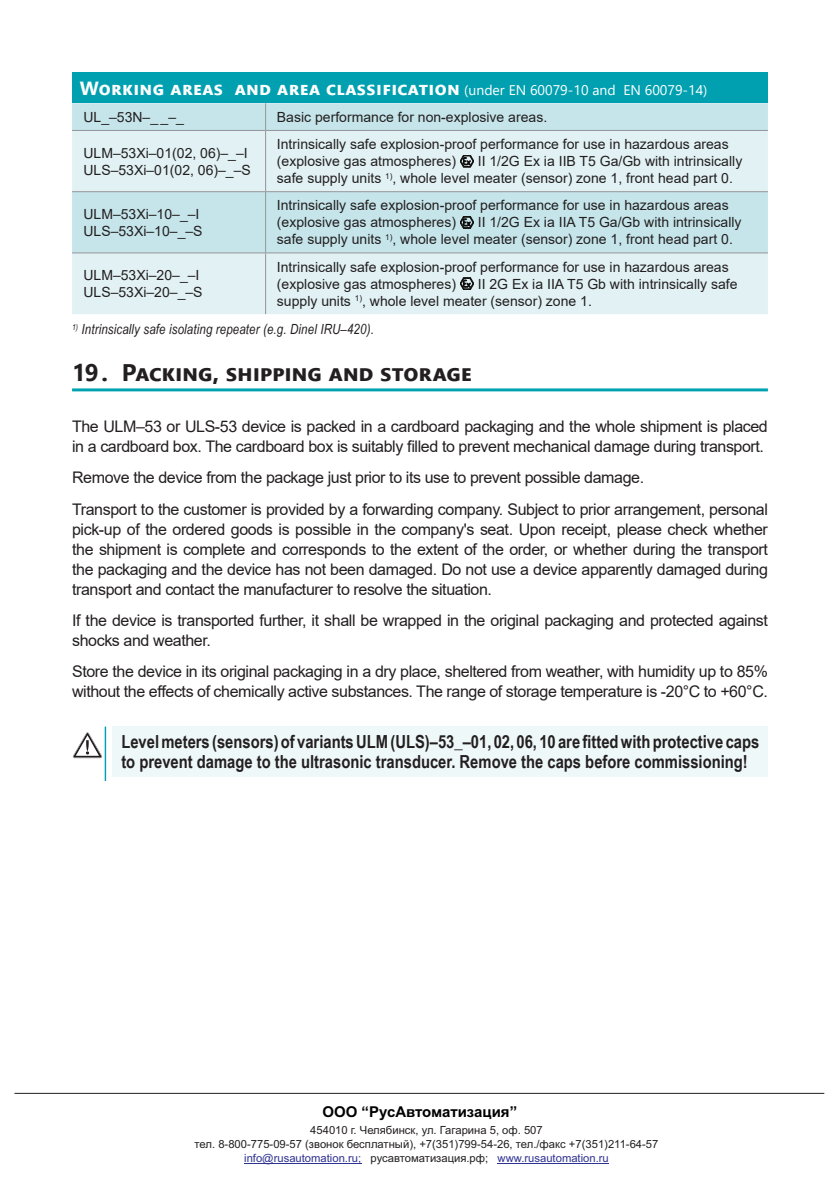
<style>
.page{position:relative;width:840px;height:1191px;background:#fff}
.page>*{position:absolute;margin:0;border:0;box-sizing:border-box;transform-origin:0 0}
.t1{font:700 24px "Segoe UI";letter-spacing:.015em;color:#231f20}
.t2{font:700 19px "Segoe UI";letter-spacing:.065em;color:#fff}
.t3{font:700 18px/20px "Arial Narrow";color:#231f20}
.t4{font:16px/20px "Arial";letter-spacing:-.025em;color:#231f20}
.t5{font:700 15px "Arial";color:#000}
.t6{font:14px/17px "Arial";color:#231f20}
.t7{font:italic 14px "Arial Narrow";letter-spacing:.01em;color:#231f20}
.t8{font:11.2px/13.8px "Arial";color:#231f20;text-align:center}
.s1{font-weight:400;font-size:14px}
.s2{color:#2e3291}
</style>
<div class="page">
<hr style="left:72px;top:388px;width:695px;height:3px;background:#00a2b2">
<div style="left:113px;top:726px;width:654px;height:50px;background:#eff8f9"></div>
<svg style="left:73px;top:732px;width:29px;height:26px"></svg>
<hr style="left:105px;top:726px;width:1px;height:55px;background:#00a0b0">
<div style="left:72px;top:72px;width:695px;height:31px;background:#00a0b0"></div>
<div style="left:72px;top:103px;width:695px;height:27px;background:#c5e5ea"></div>
<svg style="left:72px;top:131px;width:695px;height:183px;background:#d7ecf0"></svg>
<svg style="left:265px;top:103px;width:1px;height:27px"></svg>
<hr style="left:72px;top:130px;width:193px;height:1px;background:#939598">
<hr style="left:265px;top:130px;width:502px;height:1px;background:#939598">
<hr style="left:265px;top:131px;width:1px;height:60px;background:#939598">
<hr style="left:72px;top:191px;width:193px;height:1px;background:#939598">
<hr style="left:265px;top:191px;width:502px;height:1px;background:#939598">
<hr style="left:265px;top:192px;width:1px;height:60px;background:#939598">
<hr style="left:72px;top:252px;width:193px;height:1px;background:#939598">
<hr style="left:265px;top:252px;width:502px;height:1px;background:#939598">
<hr style="left:265px;top:253px;width:1px;height:61px;background:#939598">
<svg style="left:460px;top:155px;width:13px;height:12px"></svg>
<svg style="left:460px;top:216px;width:13px;height:12px"></svg>
<svg style="left:460px;top:278px;width:13px;height:12px"></svg>
<hr style="left:497px;top:1162px;width:111px;height:1px;background:#2e3291">
<hr style="left:244px;top:1162px;width:114px;height:1px;background:#2e3291">
<hr style="left:14px;top:1092px;width:809px;height:1px;background:#231f20">
<p class="t2" style="left:80px;top:70px;width:629px">Working areas and area classification <span class="s1">(under EN 60079-10 and EN 60079-14)</span></p>
<p class="t6" style="left:83px;top:108px;width:102px">UL_–53N–_ _–_</p>
<p class="t6" style="left:277px;top:108px;width:271px">Basic performance for non-explosive areas.</p>
<p class="t6" style="left:83px;top:144px;width:169px">ULM–53Xi–01(02, 06)–_–I<br>ULS–53Xi–01(02, 06)–_–S</p>
<p class="t6" style="left:277px;top:136px;width:453px">Intrinsically safe explosion-proof performance for use in hazardous areas (explosive gas atmospheres)</p>
<p class="t6" style="left:277px;top:153px;width:466px;text-indent:201px">II 1/2G Ex ia IIB T5 Ga/Gb with intrinsically safe supply units <sup>1)</sup>, whole level meater (sensor) zone 1, front head part 0.</p>
<p class="t6" style="left:83px;top:205px;width:121px">ULM–53Xi–10–_–I<br>ULS–53Xi–10–_–S</p>
<p class="t6" style="left:277px;top:197px;width:453px">Intrinsically safe explosion-proof performance for use in hazardous areas (explosive gas atmospheres)</p>
<p class="t6" style="left:277px;top:214px;width:466px;text-indent:201px">II 1/2G Ex ia IIA T5 Ga/Gb with intrinsically safe supply units <sup>1)</sup>, whole level meater (sensor) zone 1, front head part 0.</p>
<p class="t6" style="left:83px;top:267px;width:121px">ULM–53Xi–20–_–I<br>ULS–53Xi–20–_–S</p>
<p class="t6" style="left:277px;top:258px;width:453px">Intrinsically safe explosion-proof performance for use in hazardous areas (explosive gas atmospheres)</p>
<p class="t6" style="left:277px;top:275px;width:462px;text-indent:201px">II 2G Ex ia IIA T5 Gb with intrinsically safe supply units <sup>1)</sup>, whole level meater (sensor) zone 1.</p>
<p class="t7" style="left:72px;top:319px;width:303px"><sup>1)</sup> Intrinsically safe isolating repeater (e.g. Dinel IRU–420).</p>
<h1 class="t1" style="left:72px;top:350px;width:401px">19 . Packing, shipping and storage</h1>
<p class="t4" style="left:72px;top:416px;width:697px">The ULM–53 or ULS-53 device is packed in a cardboard packaging and the whole shipment is placed in a cardboard box. The cardboard box is suitably filled to prevent mechanical damage during transport.</p>
<p class="t4" style="left:72px;top:462px;width:697px;line-height:31.4px">Remove the device from the package just prior to its use to prevent possible damage.<br>Transport to the customer is provided by a forwarding company. Subject to prior arrangement, personal</p>
<p class="t4" style="left:72px;top:519px;width:697px;text-align:justify">pick-up of the ordered goods is possible in the company's seat. Upon receipt, please check whether the shipment is complete and corresponds to the extent of the order, or whether during the transport the packaging and the device has not been damaged. Do not use a device apparently damaged during transport and contact the manufacturer to resolve the situation.</p>
<p class="t4" style="left:72px;top:610px;width:697px">If the device is transported further, it shall be wrapped in the original packaging and protected against shocks and weather.</p>
<p class="t4" style="left:72px;top:661px;width:697px">Store the device in its original packaging in a dry place, sheltered from weather, with humidity up to 85% without the effects of chemically active substances. The range of storage temperature is -20°C to +60°C.</p>
<p class="t3" style="left:121px;top:731px;width:639px">Level meters (sensors) of variants ULM (ULS)–53_–01, 02, 06, 10 are fitted with protective caps to prevent damage to the ultrasonic transducer. Remove the caps before commissioning!</p>
<p class="t5" style="left:322px;top:1106px;width:196px">ООО “РусАвтоматизация”</p>
<p class="t8" style="left:194px;top:1123px;width:465px">454010 г. Челябинск, ул. Гагарина 5, оф. 507<br>тел. 8-800-775-09-57 (звонок бесплатный), +7(351)799-54-26, тел./факс +7(351)211-64-57 <span class="s2">info@rusautomation.ru;</span> русавтоматизация.рф; <span class="s2">www.rusautomation.ru</span></p>
</div>
